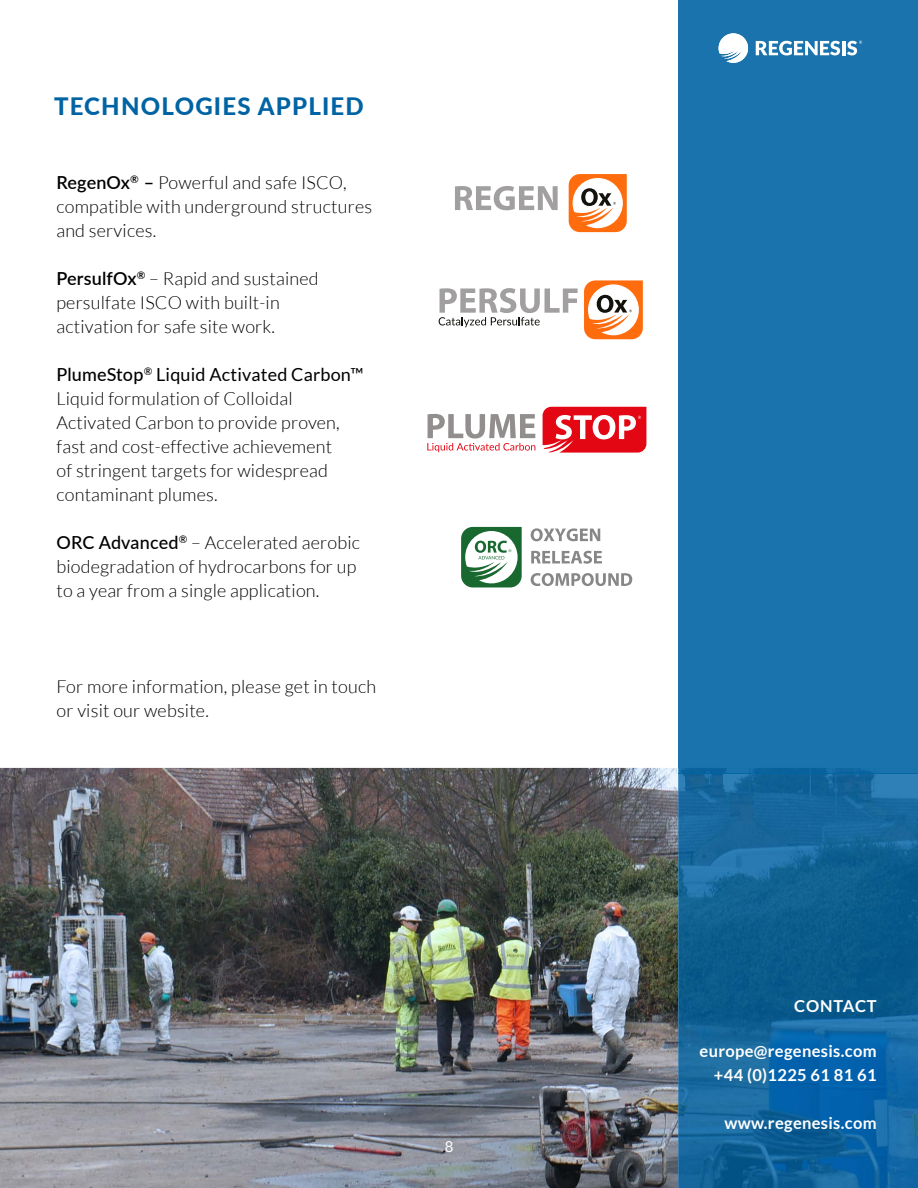
<style>
.page{position:relative;width:918px;height:1188px;background:#fff}
.page>*{position:absolute;margin:0;border:0;box-sizing:border-box;transform-origin:0 0}
.t1{font:800 24px "Lato";letter-spacing:.05em;color:#0063a3}
.t2{font:300 18px/24px "Lato";letter-spacing:.01em;color:#000}
.t3{font:700 16.5px/24px "Lato";letter-spacing:.02em;color:#fff;text-align:right}
.t4{font:700 16.5px "Lato";letter-spacing:.05em;color:#fff}
.t5{font:15px "Lato";color:#fff}
.s1{font-weight:600}
.s2{font-weight:500}
.s3{font-weight:400}
</style>
<div class="page">
<img style="left:0;top:768px;width:678px;height:420px">
<img style="left:678px;top:768px;width:240px;height:420px">
<div style="left:678px;top:0;width:240px;height:768px;background:#1a73ac"></div>
<img style="left:678px;top:774px;width:240px;height:1px">
<svg style="left:439px;top:288px;width:139px;height:39px"></svg>
<svg style="left:584px;top:280px;width:59px;height:59px"></svg>
<svg style="left:569px;top:174px;width:58px;height:58px"></svg>
<svg style="left:455px;top:186px;width:103px;height:24px"></svg>
<svg style="left:531px;top:528px;width:69px;height:13px"></svg>
<svg style="left:531px;top:551px;width:71px;height:13px"></svg>
<svg style="left:531px;top:573px;width:101px;height:13px"></svg>
<svg style="left:461px;top:527px;width:61px;height:60px"></svg>
<svg style="left:427px;top:414px;width:108px;height:38px"></svg>
<svg style="left:543px;top:407px;width:103px;height:46px"></svg>
<svg style="left:719px;top:33px;width:29px;height:30px"></svg>
<svg style="left:756px;top:41px;width:84px;height:14px"></svg>
<hr style="left:842px;top:41px;width:3px;height:14px;background:#fff">
<svg style="left:847px;top:41px;width:15px;height:14px"></svg>
<h1 class="t1" style="left:54px;top:89px;width:311px">TECHNOLOGIES APPLIED</h1>
<p class="t2" style="left:56px;top:170px;width:317px"><span class="s1">RegenOx</span><sup>®</sup> <span class="s1">–</span> Powerful and safe ISCO, compatible with underground structures and services.</p>
<p class="t2" style="left:56px;top:266px;width:264px"><span class="s1">PersulfOx</span><sup>®</sup> – Rapid and sustained persulfate ISCO with built-in activation for safe site work.</p>
<p class="t2" style="left:56px;top:362px;width:308px"><span class="s2">PlumeStop</span><sup>®</sup> <span class="s3">Liquid Activated Carbon™ </span>Liquid formulation of Colloidal Activated Carbon to provide proven, fast and cost-effective achievement<br>of stringent targets for widespread contaminant plumes.</p>
<p class="t2" style="left:56px;top:530px;width:305px"><span class="s2">ORC Advanced</span><sup>®</sup> – Accelerated aerobic biodegradation of hydrocarbons for up to a year from a single application.</p>
<p class="t2" style="left:56px;top:674px;width:321px">For more information, please get in touch or visit our website.</p>
<p class="t5" style="left:445px;top:1138px;width:10px">8</p>
<p class="t4" style="left:794px;top:997px;width:84px">CONTACT</p>
<p class="t3" style="left:700px;top:1039px;width:179px">europe@regenesis.com +44 (0)1225 61 81 61</p>
<p class="t3" style="left:724px;top:1111px;width:154px">www.regenesis.com</p>
</div>
